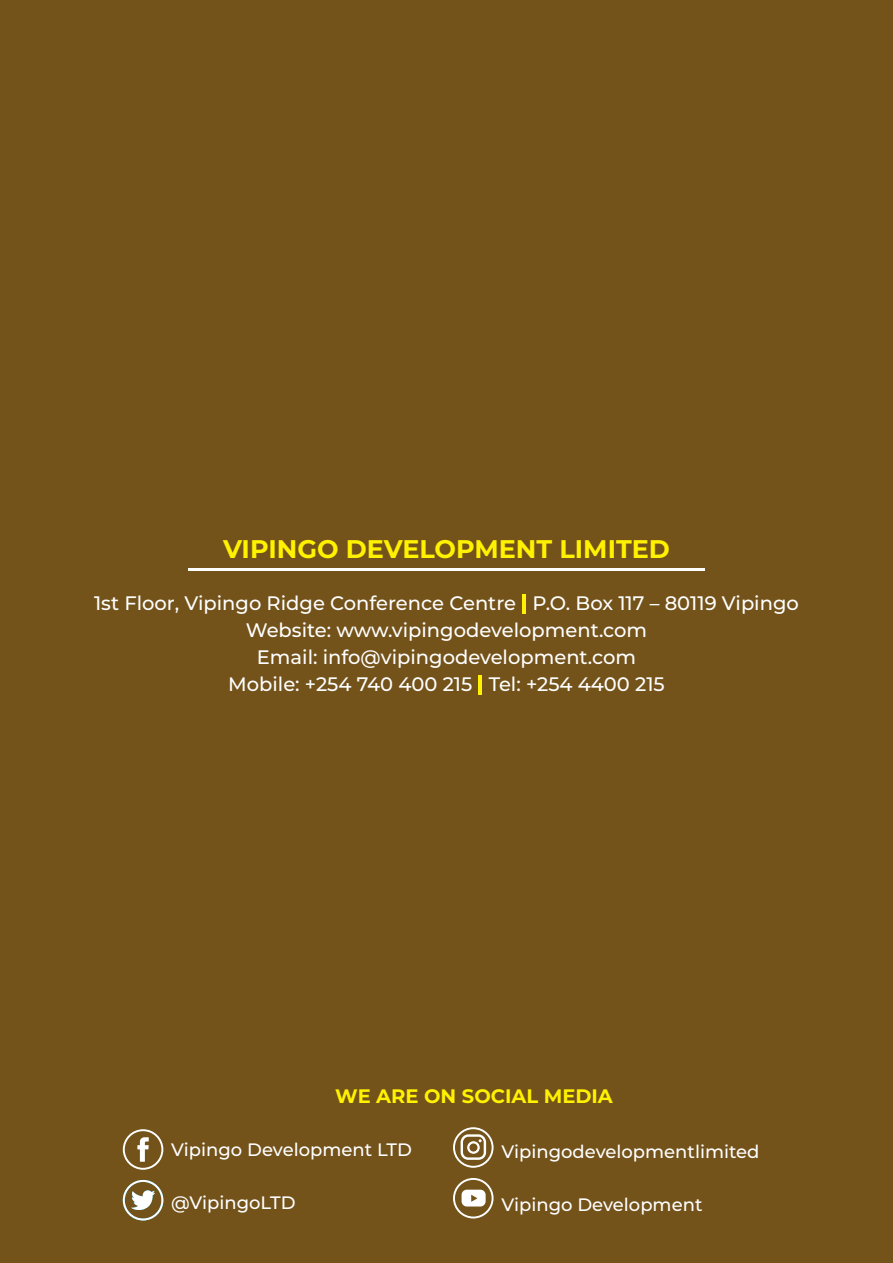
<style>
.page{position:relative;width:893px;height:1263px;background:#74531b}
.page>*{position:absolute;margin:0;border:0;box-sizing:border-box;transform-origin:0 0}
.t1{font:700 25.5px "Montserrat";color:#fff200}
.t2{font:500 19.5px/27px "Montserrat";color:#fff;text-align:center}
.t3{font:700 19.5px "Montserrat";color:#fff200}
.t4{font:500 18px "Montserrat";color:#fff}
</style>
<div class="page">
<hr style="left:188px;top:568px;width:516px;height:2px;background:#fff">
<svg style="left:123px;top:1129px;width:40px;height:41px"></svg>
<svg style="left:453px;top:1178px;width:41px;height:40px"></svg>
<svg style="left:453px;top:1127px;width:41px;height:41px"></svg>
<svg style="left:123px;top:1180px;width:40px;height:40px"></svg>
<hr style="left:522px;top:594px;width:4px;height:20px;background:#fff200">
<hr style="left:478px;top:675px;width:4px;height:20px;background:#fff200">
<h1 class="t1" style="left:223px;top:530px;width:448px">VIPINGO DEVELOPMENT LIMITED</h1>
<p class="t2" style="left:94px;top:588px;width:706px">1st Floor, Vipingo Ridge Conference Centre | P.O. Box 117 – 80119 Vipingo Website: www.vipingodevelopment.com<br>Email: info@vipingodevelopment.com<br>Mobile: +254 740 400 215 | Tel: +254 4400 215</p>
<p class="t3" style="left:335px;top:1082px;width:279px">WE ARE ON SOCIAL MEDIA</p>
<p class="t4" style="left:171px;top:1137px;width:242px">Vipingo Development LTD</p>
<p class="t4" style="left:171px;top:1189px;width:126px">@VipingoLTD</p>
<p class="t4" style="left:501px;top:1139px;width:260px">Vipingodevelopmentlimited</p>
<p class="t4" style="left:501px;top:1192px;width:202px">Vipingo Development</p>
</div>
